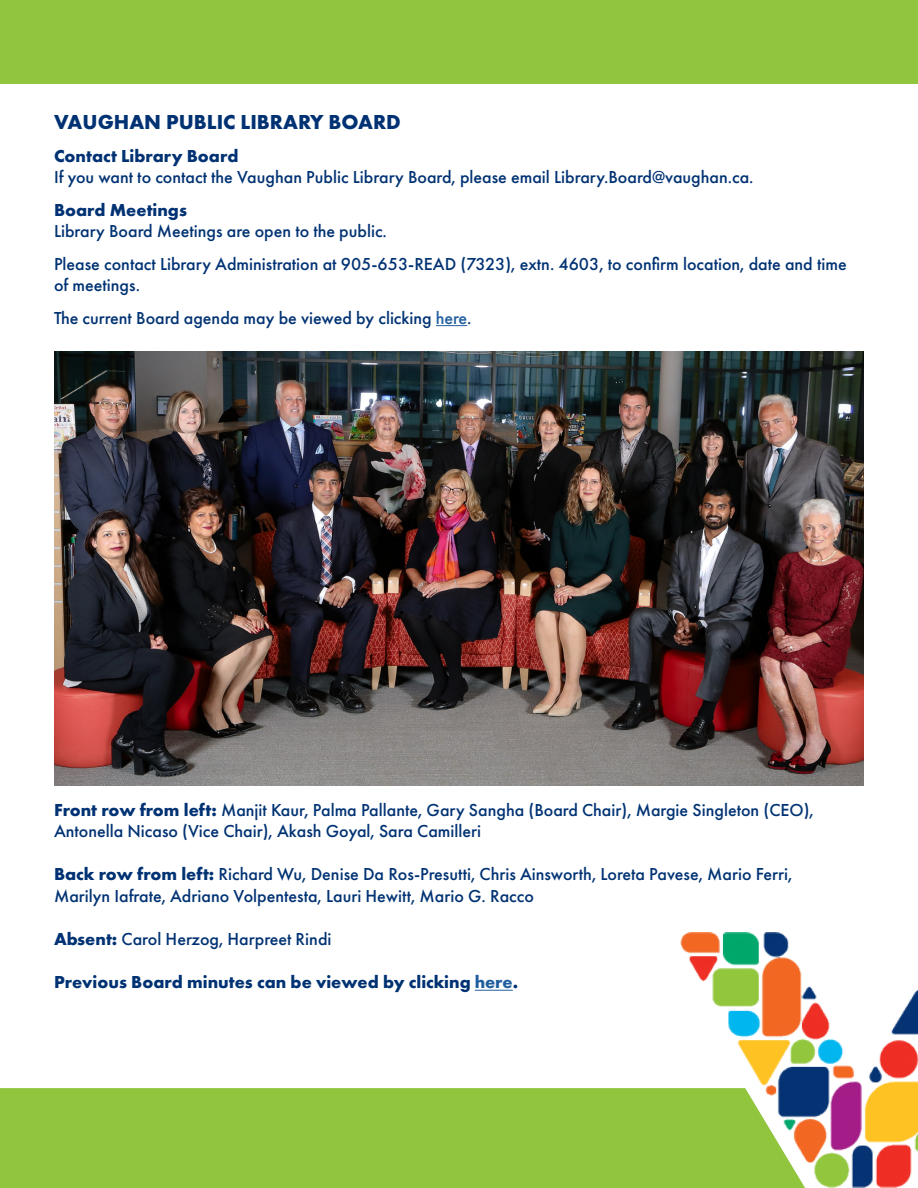
<style>
.page{position:relative;width:918px;height:1188px;background:#fff}
.page>*{position:absolute;margin:0;border:0;box-sizing:border-box;transform-origin:0 0}
.t1{font:700 21px "Futura PT";color:#003273}
.t2{font:500 18px/32.4px "Futura PT";color:#003273}
.t3{font:700 18px "Futura PT";color:#003273}
.s1{color:#215e9e}
.s2{font-weight:700}
</style>
<div class="page">
<div style="left:0;top:0;width:918px;height:84px;background:#90c53d"></div>
<div style="left:0;top:1088px;width:681px;height:100px;background:#90c53d"></div>
<img style="left:681px;top:932px;width:237px;height:256px">
<hr style="left:436px;top:325px;width:31px;height:1px;background:#215e9e">
<hr style="left:475px;top:990px;width:38px;height:1px;background:#215e9e">
<img style="left:54px;top:351px;width:810px;height:435px">
<p class="t1" style="left:54px;top:109px;width:348px">VAUGHAN PUBLIC LIBRARY BOARD</p>
<p class="t3" style="left:54px;top:144px;width:186px">Contact Library Board</p>
<p class="t2" style="left:54px;top:161px;width:701px">If you want to contact the Vaughan Public Library Board, please email Library.Board@vaughan.ca.</p>
<p class="t3" style="left:54px;top:198px;width:135px">Board Meetings</p>
<p class="t2" style="left:54px;top:215px;width:794px">Library Board Meetings are open to the public.<br>Please contact Library Administration at 905-653-READ (7323), extn. 4603, to confirm location, date and time</p>
<p class="t2" style="left:54px;top:269px;width:419px">of meetings.<br>The current Board agenda may be viewed by clicking <span class="s1">here</span>.</p>
<p class="t2" style="left:54px;top:799px;width:761px;line-height:21.6px"><span class="s2">Front row from left:</span> Manjit Kaur, Palma Pallante, Gary Sangha (Board Chair), Margie Singleton (CEO),<br>Antonella Nicaso (Vice Chair), Akash Goyal, Sara Camilleri</p>
<p class="t2" style="left:54px;top:864px;width:740px;line-height:21.6px"><span class="s2">Back row from left:</span> Richard Wu, Denise Da Ros-Presutti, Chris Ainsworth, Loreta Pavese, Mario Ferri,<br>Marilyn Iafrate, Adriano Volpentesta, Lauri Hewitt, Mario G. Racco</p>
<p class="t2" style="left:54px;top:923px;width:279px"><span class="s2">Absent:</span> Carol Herzog, Harpreet Rindi</p>
<p class="t3" style="left:54px;top:971px;width:466px">Previous Board minutes can be viewed by clicking <span class="s1">here</span>.</p>
</div>
